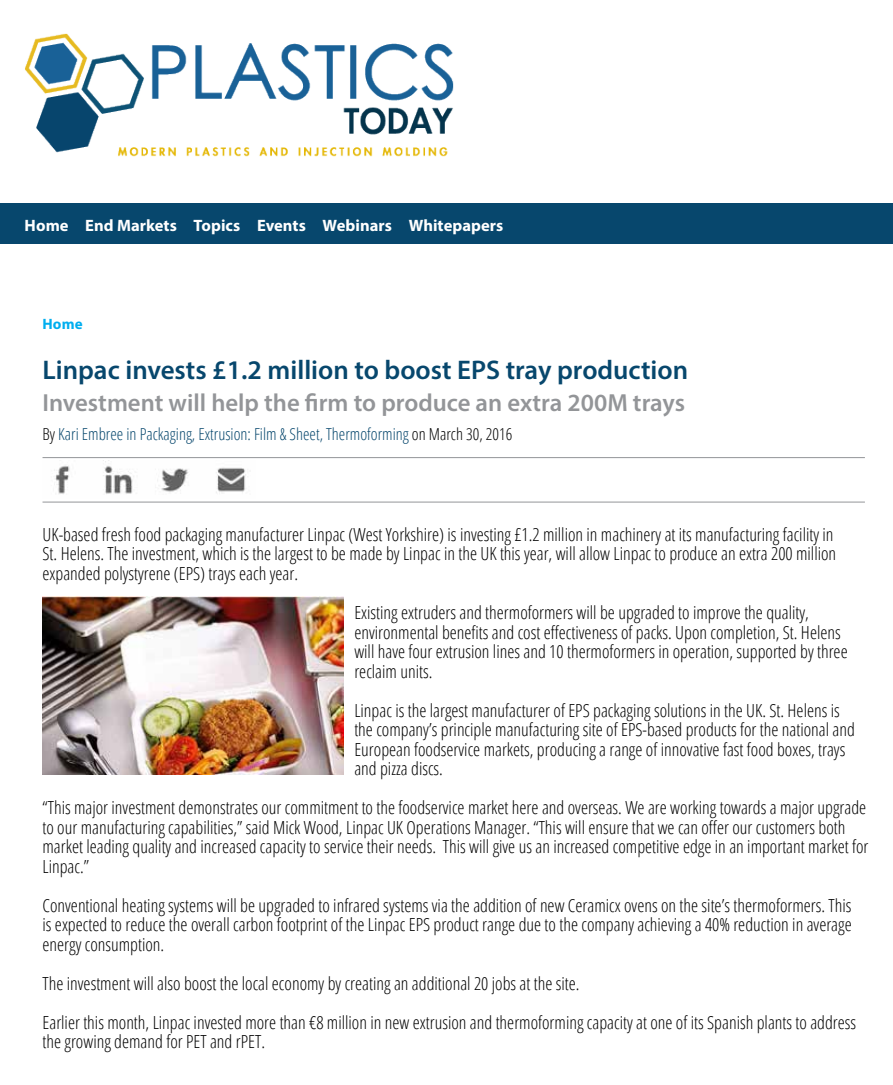
<style>
.page{position:relative;width:893px;height:1085px;background:#fff}
.page>*{position:absolute;margin:0;border:0;box-sizing:border-box;transform-origin:0 0}
.t1{font:600 27px "Myriad Pro";color:#07476d}
.t2{font:600 24.75px "Myriad Pro";color:#939598}
.t3{font:300 condensed 18px/19.5px "Open Sans";color:#000}
.t4{font:300 condensed 16.5px "Open Sans";color:#07476d}
.t5{font:700 16.5px "Myriad Pro";color:#fff}
.t6{font:700 15px "Myriad Pro";color:#00aeef}
.s1{color:#000}
</style>
<div class="page">
<img style="left:54px;top:460px;width:192px;height:34px">
<div style="left:0;top:203px;width:893px;height:40px;background:#07476d"></div>
<img style="left:25px;top:33px;width:429px;height:124px">
<hr style="left:43px;top:457px;width:822px;height:1px;background:#939598">
<hr style="left:43px;top:501px;width:822px;height:1px;background:#939598">
<img style="left:43px;top:596px;width:300px;height:178px">
<p class="t5" style="left:25px;top:214px;width:480px">Home End Markets Topics Events Webinars Whitepapers</p>
<p class="t6" style="left:43px;top:314px;width:42px">Home</p>
<h1 class="t1" style="left:43px;top:353px;width:647px">Linpac invests £1.2 million to boost EPS tray production</h1>
<h2 class="t2" style="left:43px;top:387px;width:644px">Investment will help the firm to produce an extra 200M trays</h2>
<p class="t4" style="left:43px;top:423px;width:471px"><span class="s1">By</span> Kari Embree in Packaging, Extrusion: Film &amp; Sheet, Thermoforming <span class="s1">on March 30, 2016</span></p>
<p class="t3" style="left:43px;top:524px;width:795px">UK-based fresh food packaging manufacturer Linpac (West Yorkshire) is investing £1.2 million in machinery at its manufacturing facility in<br>St. Helens. The investment, which is the largest to be made by Linpac in the UK this year, will allow Linpac to produce an extra 200 million expanded polystyrene (EPS) trays each year.</p>
<p class="t3" style="left:354px;top:602px;width:495px">Existing extruders and thermoformers will be upgraded to improve the quality, environmental benefits and cost effectiveness of packs. Upon completion, St. Helens will have four extrusion lines and 10 thermoformers in operation, supported by three reclaim units.</p>
<p class="t3" style="left:354px;top:699px;width:502px">Linpac is the largest manufacturer of EPS packaging solutions in the UK. St. Helens is the company’s principle manufacturing site of EPS-based products for the national and European foodservice markets, producing a range of innovative fast food boxes, trays and pizza discs.</p>
<p class="t3" style="left:43px;top:797px;width:827px">“This major investment demonstrates our commitment to the foodservice market here and overseas. We are working towards a major upgrade to our manufacturing capabilities,” said Mick Wood, Linpac UK Operations Manager. “This will ensure that we can offer our customers both market leading quality and increased capacity to service their needs. This will give us an increased competitive edge in an important market for Linpac.”</p>
<p class="t3" style="left:43px;top:894px;width:811px;text-align:justify">Conventional heating systems will be upgraded to infrared systems via the addition of new Ceramicx ovens on the site’s thermoformers. This is expected to reduce the overall carbon footprint of the Linpac EPS product range due to the company achieving a 40% reduction in average energy consumption.</p>
<p class="t3" style="left:43px;top:962px;width:815px;line-height:39px">The investment will also boost the local economy by creating an additional 20 jobs at the site.<br>Earlier this month, Linpac invested more than €8 million in new extrusion and thermoforming capacity at one of its Spanish plants to address</p>
<p class="t3" style="left:43px;top:1031px;width:224px">the growing demand for PET and rPET.</p>
</div>
